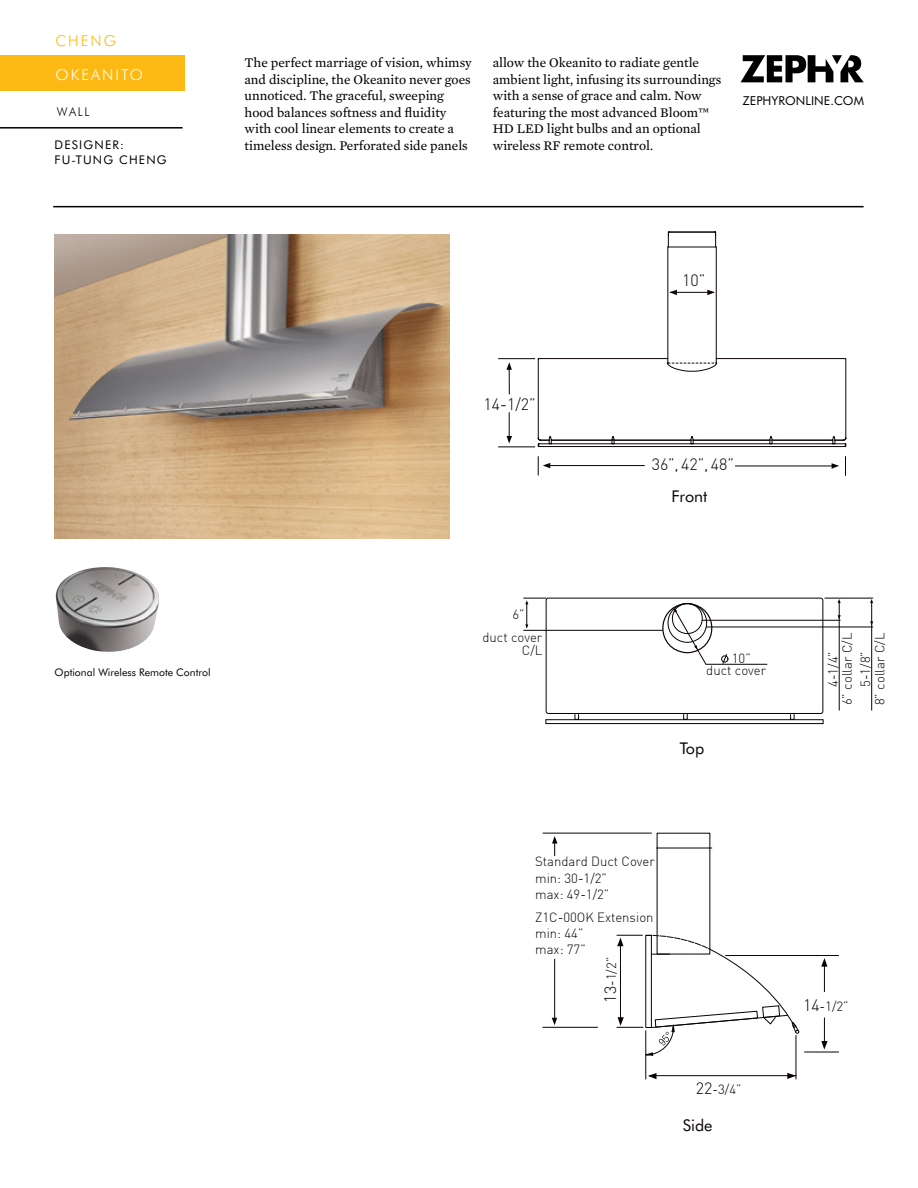
<style>
.page{position:relative;width:918px;height:1188px;background:#fff}
.page>*{position:absolute;margin:0;border:0;box-sizing:border-box;transform-origin:0 0}
.t1{font:300 16.2px "DIN";color:#0a0203}
.t2{font:16.2px "Futura BT";color:#0a0203}
.t3{font:300 15px "Futura BT";letter-spacing:.14em;color:#fff}
.t4{font:300 15px "Futura BT";letter-spacing:.14em;color:#fdb913}
.t5{font:13.5px/16.5px "Mercury Text G2";color:#000}
.t6{font:300 13.2px/16.2px "DIN";color:#0a0203}
.t7{font:12.3px "Futura BT";color:#000}
.t8{font:12px/15px "Futura BT";letter-spacing:.1em;color:#000}
.t9{font:300 12px "Futura BT";color:#000}
.t10{font:10.5px "Futura BT";color:#000}
.s1{font-size:16.2px}
</style>
<div class="page">
<svg style="left:741px;top:55px;width:123px;height:27px"></svg>
<hr style="left:0;top:127px;width:183px;height:2px;background:#000">
<svg style="left:832px;top:463px;width:7px;height:6px"></svg>
<svg style="left:669px;top:290px;width:8px;height:5px"></svg>
<svg style="left:707px;top:290px;width:8px;height:5px"></svg>
<hr style="left:668px;top:247px;width:1px;height:117px;background:#0a0203">
<hr style="left:716px;top:247px;width:1px;height:117px;background:#0a0203">
<hr style="left:668px;top:247px;width:48px;height:1px;background:#0a0203">
<svg style="left:668px;top:232px;width:2px;height:15px"></svg>
<hr style="left:669px;top:232px;width:46px;height:1px;background:#0a0203">
<svg style="left:715px;top:232px;width:1px;height:15px"></svg>
<svg style="left:845px;top:456px;width:1px;height:20px"></svg>
<svg style="left:538px;top:456px;width:12px;height:19px"></svg>
<hr style="left:498px;top:358px;width:37px;height:1px;background:#0a0203">
<hr style="left:498px;top:447px;width:37px;height:1px;background:#0a0203">
<hr style="left:735px;top:466px;width:102px;height:1px;background:#0a0203">
<hr style="left:544px;top:465px;width:101px;height:1px;background:#0a0203">
<svg style="left:507px;top:412px;width:5px;height:31px"></svg>
<svg style="left:506px;top:362px;width:6px;height:32px"></svg>
<hr style="left:670px;top:292px;width:44px;height:1px;background:#0a0203">
<svg style="left:537px;top:358px;width:310px;height:89px"></svg>
<svg style="left:648px;top:1073px;width:9px;height:6px"></svg>
<svg style="left:787px;top:1073px;width:9px;height:6px"></svg>
<hr style="left:725px;top:955px;width:114px;height:1px;background:#0a0203">
<hr style="left:804px;top:1052px;width:35px;height:1px;background:#0a0203">
<svg style="left:821px;top:1018px;width:7px;height:32px"></svg>
<svg style="left:821px;top:958px;width:6px;height:34px"></svg>
<hr style="left:646px;top:1031px;width:1px;height:48px;background:#0a0203">
<hr style="left:796px;top:1036px;width:1px;height:43px;background:#0a0203">
<hr style="left:650px;top:1075px;width:146px;height:1px;background:#0a0203">
<hr style="left:657px;top:848px;width:55px;height:1px;background:#0a0203">
<svg style="left:617px;top:935px;width:182px;height:121px"></svg>
<svg style="left:552px;top:1018px;width:5px;height:7px"></svg>
<hr style="left:543px;top:833px;width:109px;height:1px;background:#0a0203">
<hr style="left:543px;top:1027px;width:55px;height:1px;background:#0a0203">
<hr style="left:554px;top:959px;width:1px;height:63px;background:#0a0203">
<svg style="left:552px;top:836px;width:6px;height:20px"></svg>
<div style="left:546px;top:598px;width:277px;height:116px;border:1px solid #0a0203;border-radius:2px"></div>
<div style="left:546px;top:719px;width:277px;height:5px;border:1px solid #0a0203"></div>
<svg style="left:683px;top:714px;width:5px;height:6px"></svg>
<svg style="left:575px;top:714px;width:4px;height:6px"></svg>
<svg style="left:790px;top:714px;width:4px;height:6px"></svg>
<hr style="left:524px;top:630px;width:139px;height:1px;background:#0a0203">
<svg style="left:524px;top:598px;width:22px;height:31px"></svg>
<hr style="left:706px;top:664px;width:61px;height:1px;background:#0a0203">
<hr style="left:871px;top:602px;width:1px;height:108px;background:#0a0203">
<hr style="left:839px;top:602px;width:1px;height:108px;background:#0a0203">
<hr style="left:707px;top:627px;width:166px;height:1px;background:#0a0203">
<hr style="left:702px;top:620px;width:138px;height:1px;background:#0a0203">
<hr style="left:825px;top:598px;width:48px;height:1px;background:#0a0203">
<svg style="left:653px;top:603px;width:75px;height:62px"></svg>
<hr style="left:53px;top:206px;width:811px;height:1px;background:#000">
<img style="left:55px;top:235px;width:395px;height:304px">
<div style="left:0;top:55px;width:185px;height:36px;background:#fdb913"></div>
<img style="left:55px;top:567px;width:104px;height:85px">
<p class="t4" style="left:55px;top:32px;width:62px">CHENG</p>
<p class="t3" style="left:55px;top:65px;width:89px">OKEANITO</p>
<p class="t9" style="left:57px;top:105px;width:34px">WALL</p>
<p class="t8" style="left:55px;top:137px;width:114px">DESIGNER:<br>FU-TUNG CHENG</p>
<p class="t5" style="left:245px;top:55px;width:229px">The perfect marriage of vision, whimsy and discipline, the Okeanito never goes unnoticed. The graceful, sweeping hood balances softness and fluidity with cool linear elements to create a timeless design. Perforated side panels</p>
<p class="t5" style="left:493px;top:55px;width:230px">allow the Okeanito to radiate gentle ambient light, infusing its surroundings with a sense of grace and calm. Now featuring the most advanced Bloom™ HD LED light bulbs and an optional wireless RF remote control.</p>
<p class="t7" style="left:743px;top:94px;width:123px">ZEPHYRONLINE.COM</p>
<p class="t1" style="left:682px;top:270px;width:25px">10”</p>
<p class="t10" style="left:55px;top:666px;width:158px">Optional Wireless Remote Control</p>
<p class="t1" style="left:484px;top:394px;width:54px">14-1/2”</p>
<p class="t1" style="left:652px;top:454px;width:84px">36”, 42”, 48”</p>
<p class="t2" style="left:671px;top:486px;width:37px">Front</p>
<p class="t6" style="left:483px;top:603px;width:61px;line-height:22.5px;text-indent:30px">6” duct cover</p>
<p class="t6" style="left:522px;top:642px;width:22px">C/L</p>
<p class="t6" style="left:826px;top:705px;width:74px;line-height:14.1px;text-align:center;rotate:-90deg">4-1/4”<br>6” collar C/L</p>
<p class="t6" style="left:858px;top:705px;width:74px;line-height:14.2px;text-align:center;rotate:-90deg">5-1/8”<br>8” collar C/L</p>
<p class="t6" style="left:732px;top:650px;width:20px">10”</p>
<p class="t6" style="left:706px;top:662px;width:61px">duct cover</p>
<p class="t2" style="left:680px;top:739px;width:26px">Top</p>
<p class="t6" style="left:535px;top:853px;width:121px">Standard Duct Cover min: 30-1/2”<br>max: 49-1/2”</p>
<p class="t6" style="left:535px;top:909px;width:120px">Z1C-00OK Extension min: 44”<br>max: 77”</p>
<p class="t6" style="left:603px;top:1003px;width:47px;rotate:-90deg"><span class="s1">13</span>-1/2”</p>
<p class="t6" style="left:696px;top:1081px;width:47px"><span class="s1">22</span>-3/4”</p>
<p class="t2" style="left:683px;top:1115px;width:31px">Side</p>
<p class="t6" style="left:803px;top:998px;width:47px"><span class="s1">14</span>-1/2”</p>
</div>
